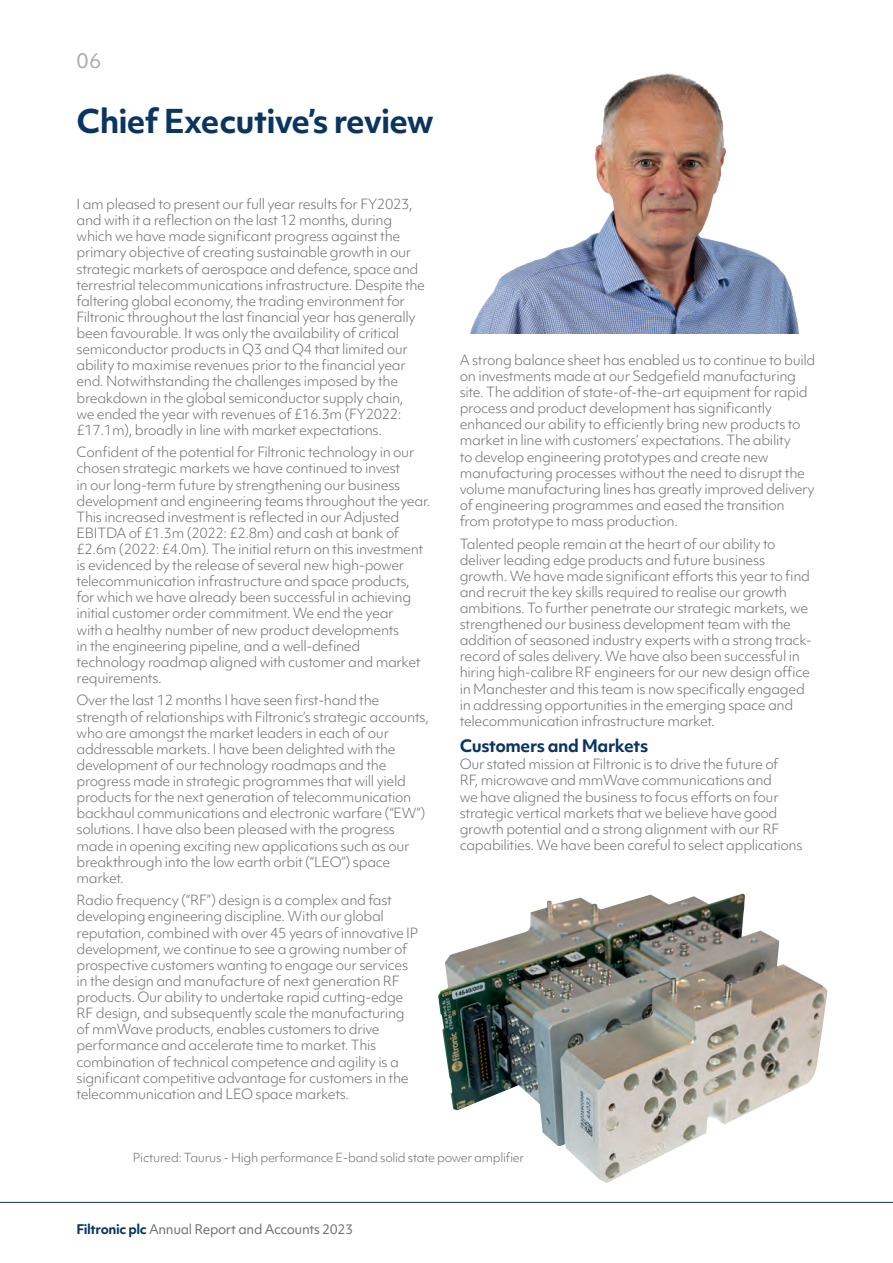
<style>
.page{position:relative;width:893px;height:1263px;background:#fff}
.page>*{position:absolute;margin:0;border:0;box-sizing:border-box;transform-origin:0 0}
.t1{font:700 31.5px "Objektiv Mk 1";letter-spacing:-.025em;color:#0a355e}
.t2{font:19.5px "Objektiv Mk 1";color:#a8a9ad}
.t3{font:700 16.5px "Objektiv Mk 1";letter-spacing:-.025em;color:#0a355e}
.t4{font:300 13.5px/16px "Objektiv Mk 1";letter-spacing:-.025em;color:#6c6d70}
.t5{font:12.75px "Objektiv Mk 1";letter-spacing:-.025em;color:#6c6d70}
.t6{font:300 12px "Objektiv Mk 1";letter-spacing:-.025em;color:#6c6d70}
.s1{font-weight:700;color:#0a355e}
</style>
<div class="page">
<svg style="left:0;top:1201px;width:893px;height:2px;background:#8499ad"></svg>
<img style="left:438px;top:893px;width:389px;height:290px">
<img style="left:470px;top:73px;width:329px;height:260px">
<h2 class="t2" style="left:77px;top:47px;width:26px">06</h2>
<h1 class="t1" style="left:77px;top:99px;width:359px">Chief Executive’s review</h1>
<p class="t4" style="left:77px;top:196px;width:350px">I am pleased to present our full year results for FY2023, and with it a reflection on the last 12 months, during which we have made significant progress against the primary objective of creating sustainable growth in our strategic markets of aerospace and defence, space and terrestrial telecommunications infrastructure. Despite the faltering global economy, the trading environment for Filtronic throughout the last financial year has generally been favourable. It was only the availability of critical semiconductor products in Q3 and Q4 that limited our ability to maximise revenues prior to the financial year end. Notwithstanding the challenges imposed by the breakdown in the global semiconductor supply chain,<br>we ended the year with revenues of £16.3m (FY2022: £17.1m), broadly in line with market expectations.</p>
<p class="t4" style="left:77px;top:444px;width:356px">Confident of the potential for Filtronic technology in our chosen strategic markets we have continued to invest<br>in our long-term future by strengthening our business development and engineering teams throughout the year.<br>This increased investment is reflected in our Adjusted EBITDA of £1.3m (2022: £2.8m) and cash at bank of £2.6m (2022: £4.0m). The initial return on this investment is evidenced by the release of several new high-power telecommunication infrastructure and space products, for which we have already been successful in achieving initial customer order commitment. We end the year<br>with a healthy number of new product developments<br>in the engineering pipeline, and a well-defined technology roadmap aligned with customer and market requirements.</p>
<p class="t4" style="left:77px;top:692px;width:354px">Over the last 12 months I have seen first-hand the strength of relationships with Filtronic’s strategic accounts, who are amongst the market leaders in each of our addressable markets. I have been delighted with the development of our technology roadmaps and the progress made in strategic programmes that will yield products for the next generation of telecommunication backhaul communications and electronic warfare (“EW”) solutions. I have also been pleased with the progress made in opening exciting new applications such as our breakthrough into the low earth orbit (“LEO”) space market.</p>
<p class="t4" style="left:77px;top:892px;width:343px">Radio frequency (“RF”) design is a complex and fast developing engineering discipline. With our global reputation, combined with over 45 years of innovative IP development, we continue to see a growing number of prospective customers wanting to engage our services in the design and manufacture of next generation RF products. Our ability to undertake rapid cutting-edge RF design, and subsequently scale the manufacturing of mmWave products, enables customers to drive performance and accelerate time to market. This combination of technical competence and agility is a significant competitive advantage for customers in the telecommunication and LEO space markets.</p>
<p class="t4" style="left:460px;top:352px;width:357px">A strong balance sheet has enabled us to continue to build on investments made at our Sedgefield manufacturing site. The addition of state-of-the-art equipment for rapid process and product development has significantly enhanced our ability to efficiently bring new products to market in line with customers’ expectations. The ability<br>to develop engineering prototypes and create new manufacturing processes without the need to disrupt the volume manufacturing lines has greatly improved delivery of engineering programmes and eased the transition from prototype to mass production.</p>
<p class="t4" style="left:460px;top:535px;width:354px">Talented people remain at the heart of our ability to deliver leading edge products and future business growth. We have made significant efforts this year to find and recruit the key skills required to realise our growth ambitions. To further penetrate our strategic markets, we strengthened our business development team with the addition of seasoned industry experts with a strong track&shy;record of sales delivery. We have also been successful in hiring high-calibre RF engineers for our new design office in Manchester and this team is now specifically engaged in addressing opportunities in the emerging space and telecommunication infrastructure market.</p>
<p class="t3" style="left:460px;top:734px;width:190px">Customers and Markets</p>
<p class="t4" style="left:460px;top:756px;width:344px">Our stated mission at Filtronic is to drive the future of<br>RF, microwave and mmWave communications and<br>we have aligned the business to focus efforts on four strategic vertical markets that we believe have good growth potential and a strong alignment with our RF capabilities. We have been careful to select applications</p>
<p class="t6" style="left:133px;top:1149px;width:393px">Pictured: Taurus - High performance E-band solid state power amplifier</p>
<p class="t5" style="left:77px;top:1221px;width:278px"><span class="s1">Filtronic plc</span> Annual Report and Accounts 2023</p>
</div>
